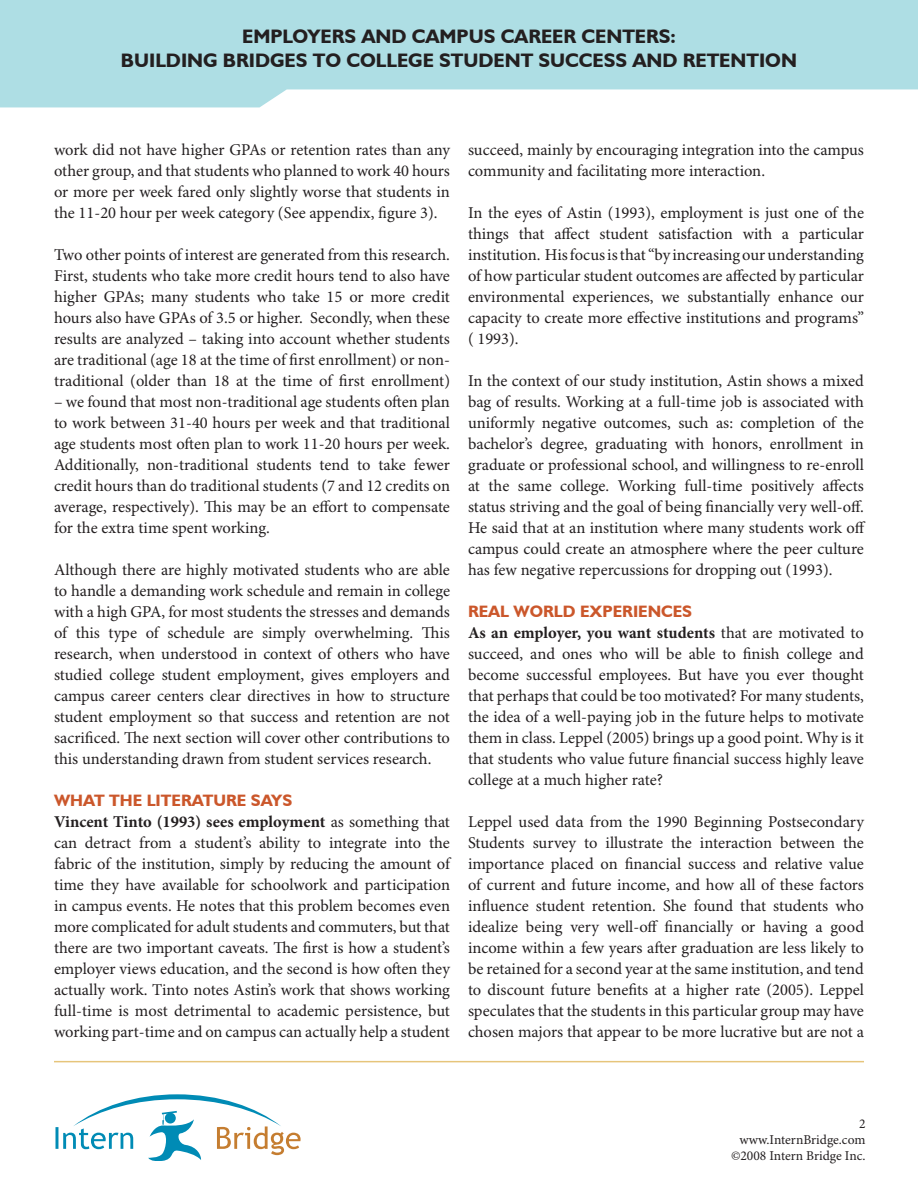
<style>
.page{position:relative;width:918px;height:1188px;background:#fff}
.page>*{position:absolute;margin:0;border:0;box-sizing:border-box;transform-origin:0 0}
.t1{font:700 19.5px/23.4px "Humanist 521 BT";color:#231f20;text-align:center}
.t2{font:16.5px/21px "Minion Pro";letter-spacing:-.005em;color:#231f20;text-align:justify}
.t3{font:700 16.5px "Humanist 521 BT";color:#cb572b}
.t4{font:13.5px/16.2px "Minion Pro";color:#231f20;text-align:right}
.s1{font-weight:700}
</style>
<div class="page">
<svg style="left:0;top:0;width:918px;height:107px;background:#b7e1e7"></svg>
<svg style="left:56px;top:1094px;width:244px;height:67px"></svg>
<hr style="left:54px;top:1061px;width:810px;height:1px;background:#e6c57b">
<p class="t1" style="left:121px;top:25px;width:678px">EMPLOYERS AND CAMPUS CAREER CENTERS:<br>BUILDING BRIDGES TO COLLEGE STUDENT SUCCESS AND RETENTION</p>
<p class="t2" style="left:54px;top:140px;width:398px">work did not have higher GPAs or retention rates than any other group, and that students who planned to work 40 hours or more per week fared only slightly worse that students in the 11-20 hour per week category (See appendix, figure 3).</p>
<p class="t2" style="left:54px;top:245px;width:398px">Two other points of interest are generated from this research.<br>First, students who take more credit hours tend to also have higher GPAs; many students who take 15 or more credit hours also have GPAs of 3.5 or higher. Secondly, when these results are analyzed – taking into account whether students are traditional (age 18 at the time of first enrollment) or non&shy;traditional (older than 18 at the time of first enrollment)</p>
<p class="t2" style="left:54px;top:392px;width:398px">– we found that most non-traditional age students often plan to work between 31-40 hours per week and that traditional age students most often plan to work 11-20 hours per week.<br>Additionally, non-traditional students tend to take fewer credit hours than do traditional students (7 and 12 credits on average, respectively). This may be an effort to compensate for the extra time spent working.</p>
<p class="t2" style="left:54px;top:560px;width:398px">Although there are highly motivated students who are able to handle a demanding work schedule and remain in college with a high GPA, for most students the stresses and demands of this type of schedule are simply overwhelming. This research, when understood in context of others who have studied college student employment, gives employers and campus career centers clear directives in how to structure student employment so that success and retention are not sacrificed. The next section will cover other contributions to this understanding drawn from student services research.</p>
<p class="t3" style="left:54px;top:790px;width:240px">WHAT THE LITERATURE SAYS</p>
<p class="t2" style="left:54px;top:812px;width:398px"><span class="s1">Vincent Tinto (1993) sees employment</span> as something that can detract from a student’s ability to integrate into the fabric of the institution, simply by reducing the amount of time they have available for schoolwork and participation in campus events. He notes that this problem becomes even more complicated for adult students and commuters, but that there are two important caveats. The first is how a student’s employer views education, and the second is how often they actually work. Tinto notes Astin’s work that shows working full-time is most detrimental to academic persistence, but working part-time and on campus can actually help a student</p>
<p class="t2" style="left:468px;top:140px;width:397px">succeed, mainly by encouraging integration into the campus community and facilitating more interaction.</p>
<p class="t2" style="left:468px;top:203px;width:398px">In the eyes of Astin (1993), employment is just one of the things that affect student satisfaction with a particular institution. His focus is that “by increasing our understanding of how particular student outcomes are affected by particular environmental experiences, we substantially enhance our capacity to create more effective institutions and programs” ( 1993).</p>
<p class="t2" style="left:468px;top:371px;width:399px">In the context of our study institution, Astin shows a mixed bag of results. Working at a full-time job is associated with uniformly negative outcomes, such as: completion of the bachelor’s degree, graduating with honors, enrollment in graduate or professional school, and willingness to re-enroll at the same college. Working full-time positively affects status striving and the goal of being financially very well-off.<br>He said that at an institution where many students work off campus could create an atmosphere where the peer culture has few negative repercussions for dropping out (1993).</p>
<p class="t3" style="left:468px;top:601px;width:226px">REAL WORLD EXPERIENCES</p>
<p class="t2" style="left:468px;top:623px;width:397px"><span class="s1">As an employer, you want students</span> that are motivated to succeed, and ones who will be able to finish college and become successful employees. But have you ever thought that perhaps that could be too motivated? For many students, the idea of a well-paying job in the future helps to motivate them in class. Leppel (2005) brings up a good point. Why is it that students who value future financial success highly leave college at a much higher rate?</p>
<p class="t2" style="left:468px;top:812px;width:398px">Leppel used data from the 1990 Beginning Postsecondary Students survey to illustrate the interaction between the importance placed on financial success and relative value of current and future income, and how all of these factors influence student retention. She found that students who idealize being very well-off financially or having a good income within a few years after graduation are less likely to be retained for a second year at the same institution, and tend to discount future benefits at a higher rate (2005). Leppel speculates that the students in this particular group may have chosen majors that appear to be more lucrative but are not a</p>
<p class="t4" style="left:731px;top:1116px;width:136px">2 www.InternBridge.com ©2008 Intern Bridge Inc.</p>
</div>
